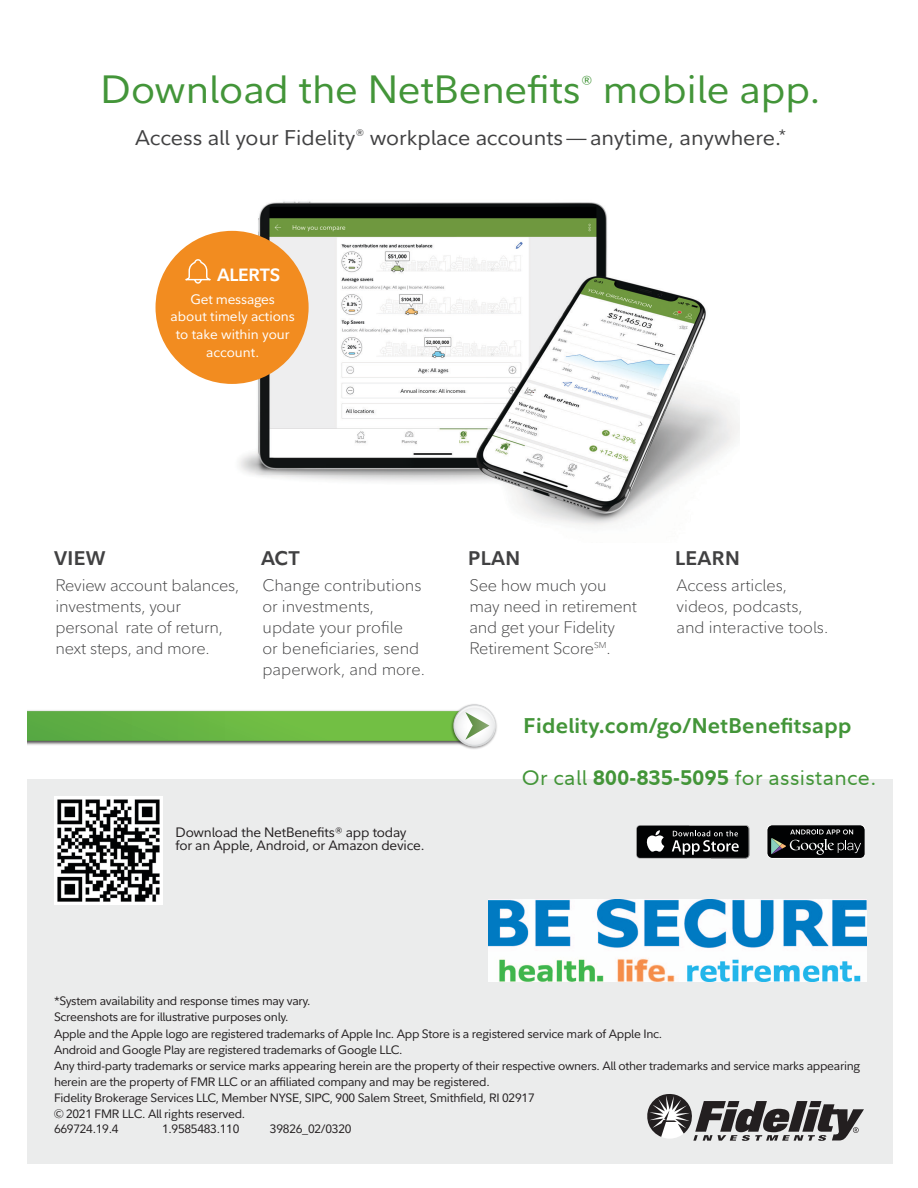
<style>
.page{position:relative;width:918px;height:1188px;background:#fff}
.page>*{position:absolute;margin:0;border:0;box-sizing:border-box;transform-origin:0 0}
.t1{font:39px "Fidelity Sans";color:#439539}
.t2{font:21px "Fidelity Sans";color:#414142}
.t3{font:21px "Fidelity Sans";letter-spacing:.02em;color:#439538}
.t4{font:700 21px "Fidelity Sans";letter-spacing:.02em;color:#439539}
.t5{font:700 19.5px "Fidelity Sans";letter-spacing:.02em;color:#414142}
.t6{font:700 17.55px "Fidelity Sans";letter-spacing:-.01em;color:#fff}
.t7{font:300 16.5px/21px "Fidelity Sans";letter-spacing:-.01em;color:#414142}
.t8{font:13.5px/13.8px "Fidelity Sans";letter-spacing:-.01em;color:#231f20}
.t9{font:13.5px/17.5px "Fidelity Sans";color:#fff;text-align:center}
.t10{font:12px/16px "Fidelity Sans";letter-spacing:-.02em;color:#231f20}
.s1{font-weight:700}
</style>
<div class="page">
<img style="left:161px;top:201px;width:579px;height:325px">
<div style="left:27px;top:780px;width:865px;height:384px;background:#ebecec"></div>
<svg style="left:647px;top:1094px;width:217px;height:47px"></svg>
<img style="left:55px;top:796px;width:108px;height:108px">
<svg style="left:636px;top:825px;width:113px;height:34px"></svg>
<div style="left:637px;top:826px;width:112px;height:32px;background:#010203;border-radius:3px"></div>
<svg style="left:646px;top:830px;width:18px;height:22px"></svg>
<img style="left:689px;top:825px;width:60px;height:34px">
<svg style="left:672px;top:831px;width:67px;height:24px"></svg>
<div style="left:767px;top:825px;width:98px;height:33px;background:#010203;border-radius:5px"></div>
<div style="left:767px;top:824px;width:99px;height:35px;border:1px solid #fff;border-radius:5px"></div>
<svg style="left:771px;top:829px;width:90px;height:26px"></svg>
<div style="left:156px;top:231px;width:153px;height:153px;background:#f28c20;border-radius:50%"></div>
<svg style="left:185px;top:259px;width:26px;height:25px"></svg>
<img style="left:465px;top:704px;width:32px;height:45px">
<svg style="left:453px;top:704px;width:43px;height:43px"></svg>
<svg style="left:27px;top:706px;width:468px;height:41px"></svg>
<img style="left:488px;top:899px;width:378px;height:83px">
<h1 class="t1" style="left:101px;top:63px;width:722px">Download the NetBenefits<sup>®</sup> mobile app.</h1>
<h2 class="t2" style="left:135px;top:124px;width:653px">Access all your Fidelity<sup>®</sup> workplace accounts — anytime, anywhere.<sup>*</sup></h2>
<h3 class="t6" style="left:217px;top:263px;width:65px">ALERTS</h3>
<p class="t9" style="left:171px;top:290px;width:126px">Get messages<br>about timely actions to take within your account.</p>
<h3 class="t5" style="left:54px;top:545px;width:53px">VIEW</h3>
<h3 class="t7" style="left:56px;top:574px;width:185px">Review account balances, investments, your personal rate of return, next steps, and more.</h3>
<h3 class="t5" style="left:261px;top:545px;width:40px">ACT</h3>
<h3 class="t7" style="left:262px;top:574px;width:164px">Change contributions or investments, update your profile<br>or beneficiaries, send paperwork, and more.</h3>
<p class="t8" style="left:176px;top:825px;width:251px">Download the NetBenefits® app today for an Apple, Android, or Amazon device.</p>
<h3 class="t5" style="left:468px;top:545px;width:54px">PLAN</h3>
<h3 class="t7" style="left:470px;top:574px;width:169px">See how much you may need in retirement and get your Fidelity<br>Retirement Score<sup>SM</sup>.</h3>
<h3 class="t5" style="left:675px;top:545px;width:66px">LEARN</h3>
<h3 class="t7" style="left:676px;top:574px;width:153px">Access articles, videos, podcasts, and interactive tools.</h3>
<h2 class="t4" style="left:524px;top:712px;width:329px">Fidelity.com/go/NetBenefitsapp</h2>
<h2 class="t3" style="left:522px;top:764px;width:356px">Or call <span class="s1">800-835-5095</span> for assistance.</h2>
<p class="t10" style="left:54px;top:992px;width:808px">*System availability and response times may vary.<br>Screenshots are for illustrative purposes only.<br>Apple and the Apple logo are registered trademarks of Apple Inc. App Store is a registered service mark of Apple Inc.<br>Android and Google Play are registered trademarks of Google LLC.<br>Any third-party trademarks or service marks appearing herein are the property of their respective owners. All other trademarks and service marks appearing herein are the property of FMR LLC or an affiliated company and may be registered.<br>Fidelity Brokerage Services LLC, Member NYSE, SIPC, 900 Salem Street, Smithfield, RI 02917<br>© 2021 FMR LLC. All rights reserved.<br>669724.19.4</p>
<p class="t10" style="left:162px;top:1121px;width:79px">1.9585483.110</p>
<p class="t10" style="left:270px;top:1121px;width:83px">39826_02/0320</p>
</div>
